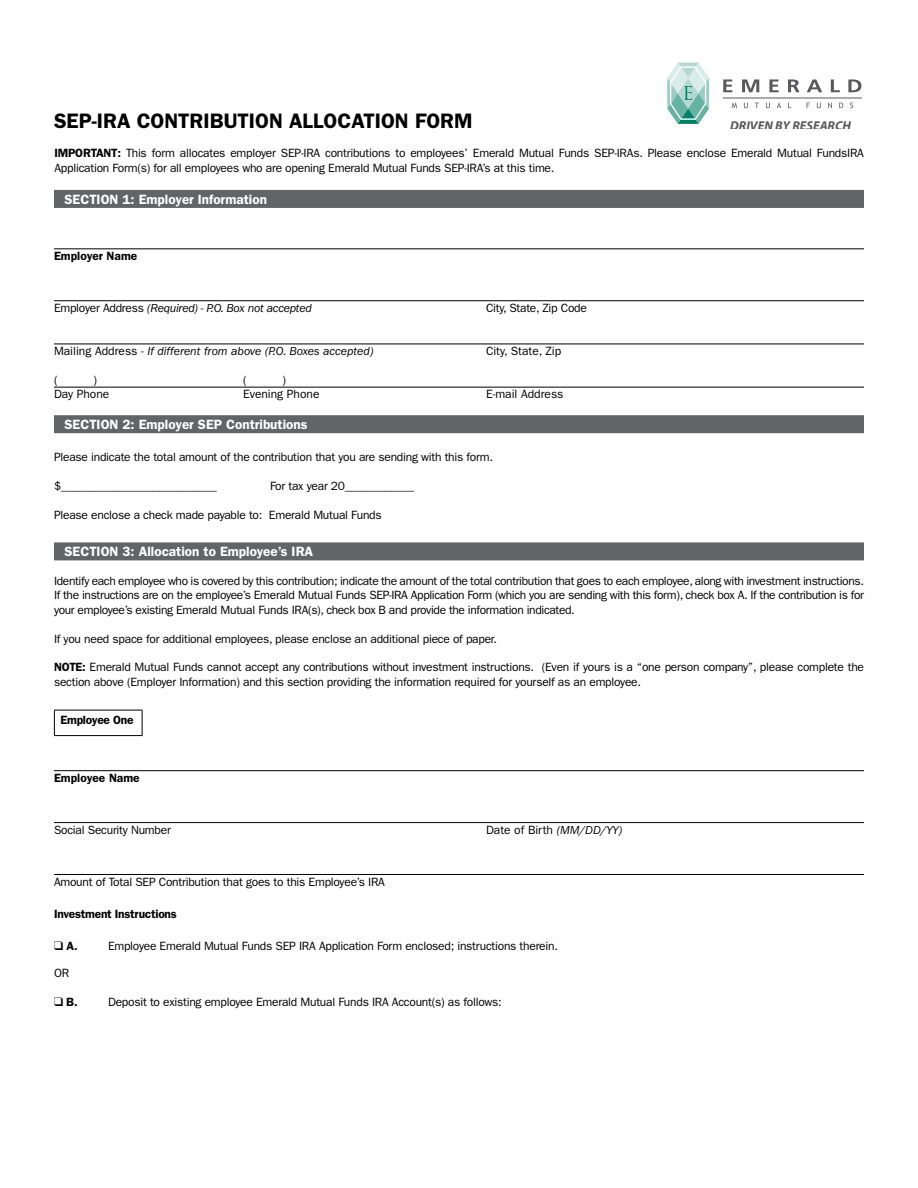
<style>
.page{position:relative;width:918px;height:1188px;background:#fff}
.page>*{position:absolute;margin:0;border:0;box-sizing:border-box;transform-origin:0 0}
.t1{font:600 21px "ITC Franklin Gothic Std";color:#000}
.t2{font:600 13.5px "ITC Franklin Gothic Std";color:#fff}
.t3{font:italic 700 12.9px "Myriad";color:#58595b}
.t4{font:12px/14.4px "ITC Franklin Gothic Std";letter-spacing:-.02em;color:#000}
.t5{font:12px "ITC Franklin Gothic Std";color:#000}
.t6{font:italic 12px "ITC Franklin Gothic Std";color:#000}
.t7{font:italic 12px "ITC Franklin Gothic Std";letter-spacing:-.02em;color:#000}
.t8{font:600 12px "ITC Franklin Gothic Std";letter-spacing:-.02em;color:#000}
.t9{font:600 12px "ITC Franklin Gothic Std";color:#000}
.s1{font-weight:600}
.s2{font-style:normal}
.s3{font-style:italic}
</style>
<div class="page">
<div style="left:54px;top:190px;width:810px;height:18px;background:#636466"></div>
<hr style="left:54px;top:248px;width:810px;height:1px;background:#000">
<hr style="left:54px;top:300px;width:810px;height:1px;background:#000">
<hr style="left:54px;top:344px;width:810px;height:1px;background:#000">
<hr style="left:54px;top:387px;width:810px;height:1px;background:#000">
<div style="left:54px;top:415px;width:810px;height:18px;background:#636466"></div>
<div style="left:54px;top:542px;width:810px;height:18px;background:#636466"></div>
<hr style="left:54px;top:770px;width:810px;height:1px;background:#000">
<hr style="left:54px;top:822px;width:810px;height:1px;background:#000">
<hr style="left:54px;top:874px;width:810px;height:1px;background:#000">
<hr style="left:54px;top:710px;width:88px;height:1px;background:#000">
<svg style="left:54px;top:710px;width:1px;height:25px"></svg>
<svg style="left:142px;top:710px;width:1px;height:25px"></svg>
<hr style="left:54px;top:735px;width:88px;height:1px;background:#000">
<svg style="left:723px;top:79px;width:9px;height:13px"></svg>
<svg style="left:742px;top:79px;width:17px;height:13px"></svg>
<svg style="left:769px;top:79px;width:10px;height:13px"></svg>
<svg style="left:788px;top:79px;width:12px;height:13px"></svg>
<svg style="left:807px;top:79px;width:15px;height:13px"></svg>
<svg style="left:831px;top:79px;width:9px;height:13px"></svg>
<svg style="left:848px;top:79px;width:13px;height:13px"></svg>
<hr style="left:723px;top:98px;width:139px;height:1px;background:#58595b">
<svg style="left:667px;top:63px;width:42px;height:61px"></svg>
<svg style="left:732px;top:103px;width:5px;height:5px"></svg>
<svg style="left:744px;top:103px;width:4px;height:5px"></svg>
<svg style="left:755px;top:103px;width:4px;height:5px"></svg>
<svg style="left:766px;top:103px;width:4px;height:5px"></svg>
<svg style="left:777px;top:103px;width:4px;height:5px"></svg>
<svg style="left:817px;top:103px;width:4px;height:5px"></svg>
<svg style="left:828px;top:103px;width:4px;height:5px"></svg>
<svg style="left:839px;top:103px;width:4px;height:5px"></svg>
<svg style="left:850px;top:102px;width:3px;height:6px"></svg>
<h1 class="t1" style="left:54px;top:109px;width:420px">SEP-IRA CONTRIBUTION ALLOCATION FORM</h1>
<p class="t3" style="left:730px;top:119px;width:122px">DRIVEN BY RESEARCH</p>
<p class="t4" style="left:54px;top:146px;width:811px"><span class="s1">IMPORTANT:</span> This form allocates employer SEP-IRA contributions to employees’ Emerald Mutual Funds SEP-IRAs. Please enclose Emerald Mutual FundsIRA<br>Application Form(s) for all employees who are opening Emerald Mutual Funds SEP-IRA’s at this time.</p>
<p class="t2" style="left:64px;top:191px;width:204px">SECTION 1: Employer Information</p>
<p class="t9" style="left:54px;top:249px;width:85px">Employer Name</p>
<p class="t7" style="left:54px;top:301px;width:259px"><span class="s2">Employer Address</span> (Required) - P.O. Box not accepted</p>
<p class="t4" style="left:486px;top:301px;width:102px">City, State, Zip Code</p>
<p class="t6" style="left:54px;top:344px;width:321px"><span class="s2">Mailing Address -</span> If different from above (P.O. Boxes accepted)</p>
<p class="t5" style="left:486px;top:344px;width:77px">City, State, Zip</p>
<p class="t4" style="left:54px;top:373px;width:5px">(</p>
<p class="t4" style="left:94px;top:373px;width:5px">)</p>
<p class="t4" style="left:243px;top:373px;width:5px">(</p>
<p class="t4" style="left:283px;top:373px;width:5px">)</p>
<p class="t5" style="left:54px;top:387px;width:57px">Day Phone</p>
<p class="t5" style="left:243px;top:387px;width:78px">Evening Phone</p>
<p class="t5" style="left:486px;top:387px;width:79px">E-mail Address</p>
<p class="t2" style="left:64px;top:416px;width:245px">SECTION 2: Employer SEP Contributions</p>
<p class="t4" style="left:54px;top:450px;width:441px">Please indicate the total amount of the contribution that you are sending with this form.</p>
<p class="t4" style="left:54px;top:479px;width:164px">$___________________________</p>
<p class="t4" style="left:270px;top:479px;width:146px">For tax year 20____________</p>
<p class="t4" style="left:54px;top:508px;width:329px">Please enclose a check made payable to: Emerald Mutual Funds</p>
<p class="t2" style="left:64px;top:544px;width:250px">SECTION 3: Allocation to Employee’s IRA</p>
<p class="t4" style="left:54px;top:574px;width:812px;text-align:justify">Identify each employee who is covered by this contribution; indicate the amount of the total contribution that goes to each employee, along with investment instructions.<br>If the instructions are on the employee’s Emerald Mutual Funds SEP-IRA Application Form (which you are sending with this form), check box A. If the contribution is for your employee’s existing Emerald Mutual Funds IRA(s), check box B and provide the information indicated.</p>
<p class="t4" style="left:54px;top:631px;width:444px">If you need space for additional employees, please enclose an additional piece of paper.</p>
<p class="t4" style="left:54px;top:660px;width:812px"><span class="s1">NOTE:</span> Emerald Mutual Funds cannot accept any contributions without investment instructions. (Even if yours is a “one person company”, please complete the section above (Employer Information) and this section providing the information required for yourself as an employee.</p>
<p class="t8" style="left:60px;top:713px;width:75px">Employee One</p>
<p class="t9" style="left:54px;top:771px;width:87px">Employee Name</p>
<p class="t4" style="left:54px;top:823px;width:118px">Social Security Number</p>
<p class="t5" style="left:486px;top:823px;width:138px">Date of Birth <span class="s3">(MM/DD/YY)</span></p>
<p class="t4" style="left:54px;top:874px;width:333px">Amount of Total SEP Contribution that goes to this Employee’s IRA</p>
<p class="t8" style="left:54px;top:907px;width:124px">Investment Instructions</p>
<p class="t8" style="left:54px;top:939px;width:25px">❑ A.</p>
<p class="t4" style="left:108px;top:939px;width:451px">Employee Emerald Mutual Funds SEP IRA Application Form enclosed; instructions therein.</p>
<p class="t4" style="left:54px;top:966px;width:17px">OR</p>
<p class="t8" style="left:54px;top:994px;width:25px">❑ B.</p>
<p class="t4" style="left:108px;top:994px;width:395px">Deposit to existing employee Emerald Mutual Funds IRA Account(s) as follows:</p>
</div>
